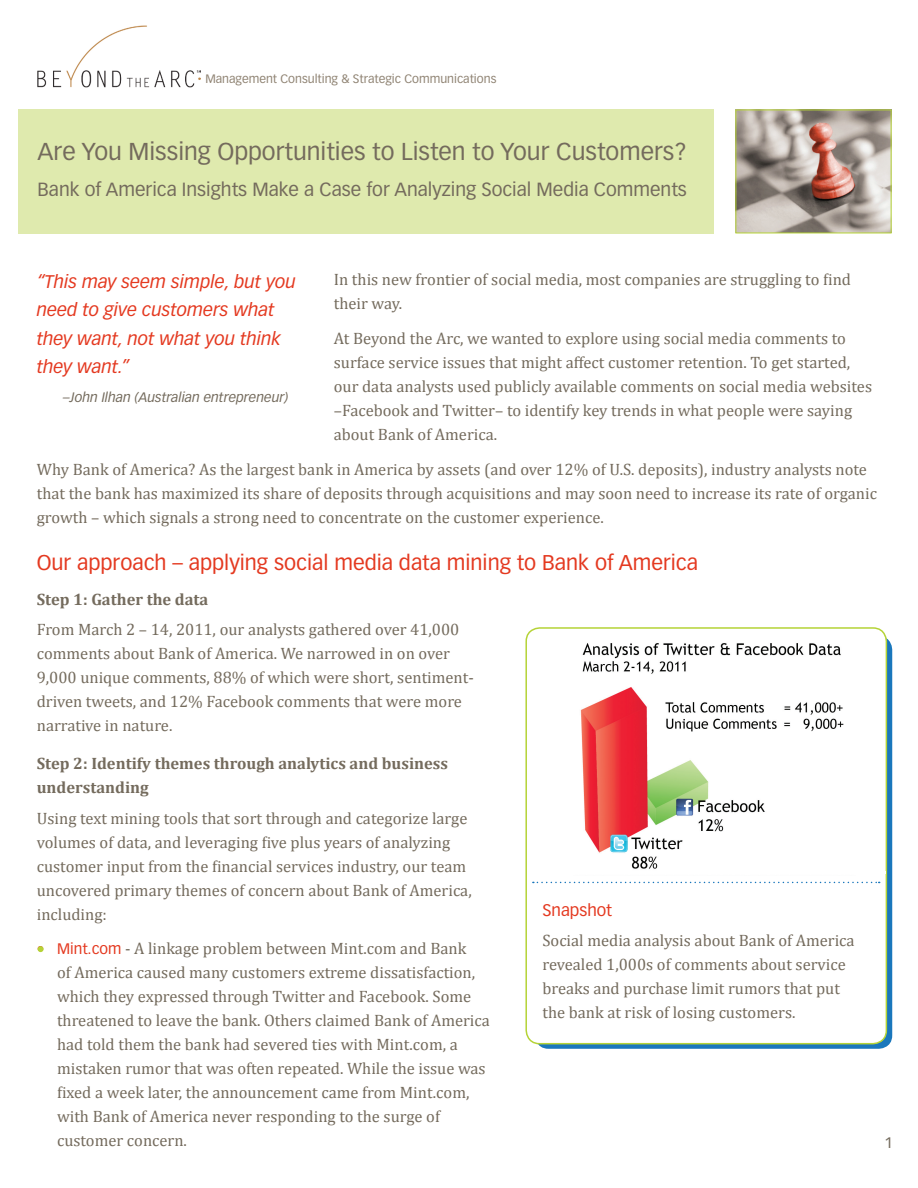
<style>
.page{position:relative;width:918px;height:1188px;background:#fff}
.page>*{position:absolute;margin:0;border:0;box-sizing:border-box;transform-origin:0 0}
.t1{font:24px "Vectora LT Std";color:#746b5d}
.t2{font:21px "Vectora LH";color:#e43920}
.t3{font:18.75px "Vectora LH";color:#746b5d}
.t4{font:italic 18px/28.5px "Vectora LH";color:#e43920}
.t5{font:16.5px/24px "Cambria";color:#746b5d}
.t6{font:700 16.5px/24px "Cambria";color:#746b5d}
.t7{font:16.5px "Vectora LH";color:#e43920}
.t8{font:15px "Vectora LT Std";color:#746b5d}
.t9{font:italic 13.5px "Vectora LH";color:#746b5d}
.t10{font:12px "Vectora LT Std";color:#908474}
.s1{font-family:"Vectora LH";font-size:15px;color:#e43920}
</style>
<div class="page">
<div style="left:18px;top:109px;width:696px;height:125px;background:#dfeaae"></div>
<img style="left:38px;top:25px;width:162px;height:63px">
<img style="left:738px;top:112px;width:152px;height:119px">
<div style="left:736px;top:110px;width:156px;height:123px;border:1px solid #b5d336"></div>
<svg style="left:38px;top:946px;width:6px;height:6px"></svg>
<svg style="left:535px;top:636px;width:357px;height:413px;background:#267eb5"></svg>
<div style="left:526px;top:628px;width:360px;height:416px;background:#fff;border-radius:14px"></div>
<div style="left:525px;top:627px;width:362px;height:417px;border:2px solid #b5d336;border-radius:14px"></div>
<hr style="left:527px;top:871px;width:359px;height:2px;background:#fff">
<svg style="left:533px;top:882px;width:347px;height:1px"></svg>
<img style="left:580px;top:643px;width:264px;height:226px">
<p class="t10" style="left:205px;top:72px;width:293px">Management Consulting &amp; Strategic Communications</p>
<p class="t1" style="left:38px;top:138px;width:651px">Are You Missing Opportunities to Listen to Your Customers?</p>
<p class="t3" style="left:38px;top:179px;width:651px">Bank of America Insights Make a Case for Analyzing Social Media Comments</p>
<p class="t5" style="left:334px;top:267px;width:519px">In this new frontier of social media, most companies are struggling to find their way.</p>
<p class="t5" style="left:334px;top:326px;width:540px">At Beyond the Arc, we wanted to explore using social media comments to surface service issues that might affect customer retention. To get started, our data analysts used publicly available comments on social media websites –Facebook and Twitter– to identify key trends in what people were saying about Bank of America.</p>
<p class="t5" style="left:37px;top:457px;width:842px">Why Bank of America? As the largest bank in America by assets (and over 12% of U.S. deposits), industry analysts note that the bank has maximized its share of deposits through acquisitions and may soon need to increase its rate of organic growth – which signals a strong need to concentrate on the customer experience.</p>
<p class="t2" style="left:37px;top:550px;width:663px">Our approach – applying social media data mining to Bank of America</p>
<p class="t6" style="left:37px;top:586px;width:173px">Step 1: Gather the data</p>
<p class="t5" style="left:37px;top:618px;width:439px">From March 2 – 14, 2011, our analysts gathered over 41,000 comments about Bank of America. We narrowed in on over 9,000 unique comments, 88% of which were short, sentiment&shy;driven tweets, and 12% Facebook comments that were more narrative in nature.</p>
<p class="t6" style="left:37px;top:751px;width:413px">Step 2: Identify themes through analytics and business understanding</p>
<p class="t5" style="left:37px;top:806px;width:436px">Using text mining tools that sort through and categorize large volumes of data, and leveraging five plus years of analyzing customer input from the financial services industry, our team uncovered primary themes of concern about Bank of America, including:</p>
<p class="t5" style="left:57px;top:937px;width:434px;text-indent:-20px"><span class="s1">• Mint.com</span> - A linkage problem between Mint.com and Bank<br>of America caused many customers extreme dissatisfaction, which they expressed through Twitter and Facebook. Some threatened to leave the bank. Others claimed Bank of America had told them the bank had severed ties with Mint.com, a mistaken rumor that was often repeated. While the issue was fixed a week later, the announcement came from Mint.com, with Bank of America never responding to the surge of customer concern.</p>
<p class="t4" style="left:37px;top:267px;width:260px">“This may seem simple, but you need to give customers what they want, not what you think they want.”</p>
<p class="t9" style="left:63px;top:390px;width:227px">–John Ilhan (Australian entrepreneur)</p>
<p class="t7" style="left:542px;top:900px;width:71px">Snapshot</p>
<p class="t5" style="left:542px;top:929px;width:314px">Social media analysis about Bank of America revealed 1,000s of comments about service breaks and purchase limit rumors that put the bank at risk of losing customers.</p>
<p class="t8" style="left:884px;top:1134px;width:10px">1</p>
</div>
